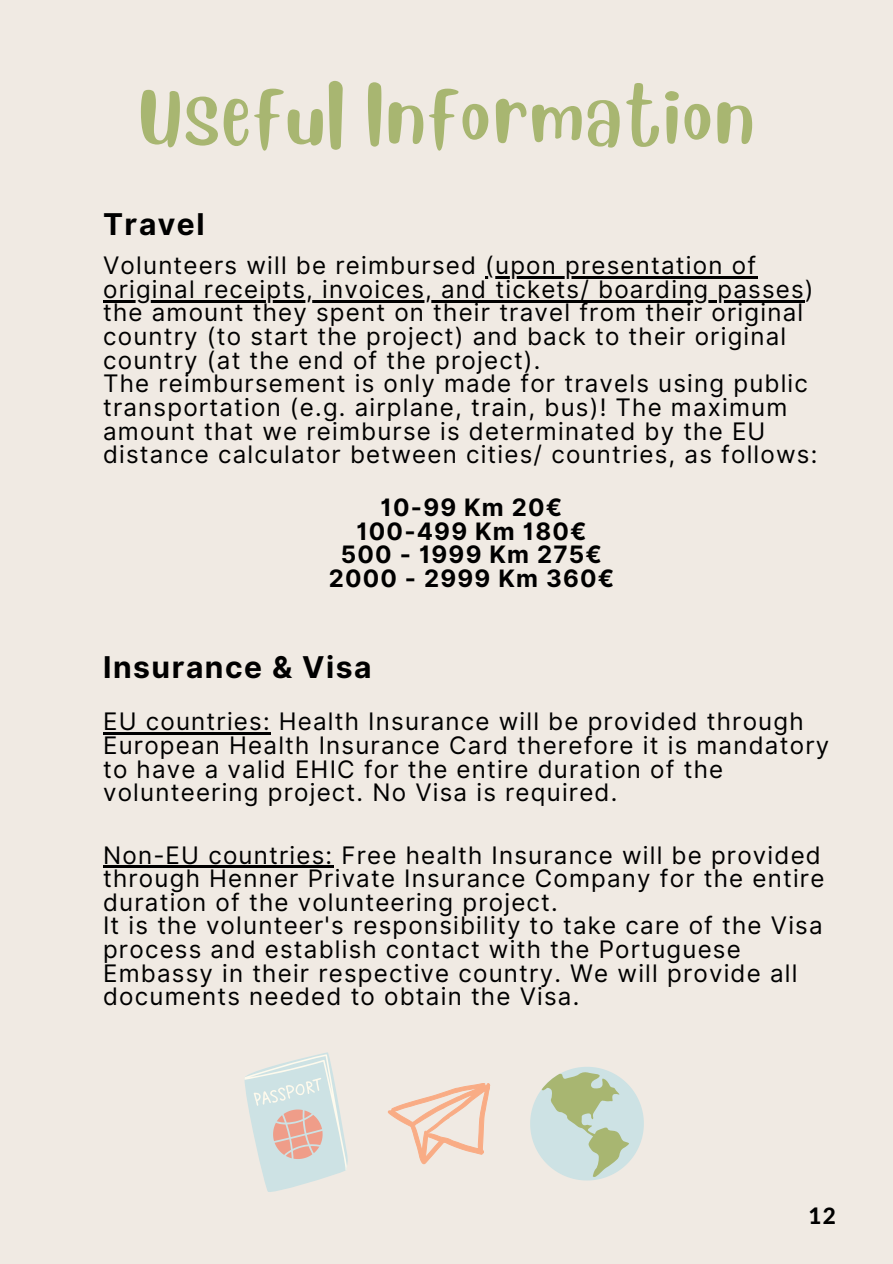
<style>
.page{position:relative;width:893px;height:1264px;background:#fff}
.page>*{position:absolute;margin:0;border:0;box-sizing:border-box;transform-origin:0 0}
.t1{font:61.5px "Blueberry";letter-spacing:.05em;color:#a8b671}
.t2{font:700 30px "Inter";letter-spacing:.05em;color:#000}
.t3{font:24.15px/23.7px "Inter";letter-spacing:.05em;color:#000}
.t4{font:700 24px/23.7px "Inter";letter-spacing:.05em;color:#000;text-align:center}
.t5{font:800 22.5px "Lato";color:#000}
</style>
<div class="page">
<div style="left:0;top:0;width:892px;height:1263px;background:#f0eae3"></div>
<svg style="left:244px;top:1052px;width:104px;height:140px"></svg>
<svg style="left:388px;top:1083px;width:102px;height:81px"></svg>
<svg style="left:530px;top:1067px;width:113px;height:113px"></svg>
<hr style="left:485px;top:276px;width:272px;height:3px;background:#000">
<hr style="left:103px;top:300px;width:701px;height:2px;background:#000">
<hr style="left:103px;top:732px;width:168px;height:3px;background:#000">
<hr style="left:103px;top:865px;width:230px;height:3px;background:#000">
<h1 class="t1" style="left:140px;top:71px;width:615px">Useful Information</h1>
<p class="t2" style="left:103px;top:206px;width:103px">Travel</p>
<p class="t3" style="left:103px;top:253px;width:715px">Volunteers will be reimbursed (upon presentation of original receipts, invoices, and tickets/ boarding passes) the amount they spent on their travel from their original country (to start the project) and back to their original country (at the end of the project).<br>The reimbursement is only made for travels using public transportation (e.g. airplane, train, bus)! The maximum amount that we reimburse is determinated by the EU distance calculator between cities/ countries, as follows:</p>
<p class="t4" style="left:328px;top:495px;width:287px">10-99 Km 20€<br>100-499 Km 180€<br>500 - 1999 Km 275€<br>2000 - 2999 Km 360€</p>
<p class="t2" style="left:103px;top:649px;width:270px">Insurance &amp; Visa</p>
<p class="t3" style="left:103px;top:709px;width:727px">EU countries: Health Insurance will be provided through European Health Insurance Card therefore it is mandatory to have a valid EHIC for the entire duration of the volunteering project. No Visa is required.</p>
<p class="t3" style="left:103px;top:843px;width:722px">Non-EU countries: Free health Insurance will be provided through Henner Private Insurance Company for the entire duration of the volunteering project.<br>It is the volunteer's responsibility to take care of the Visa process and establish contact with the Portuguese Embassy in their respective country. We will provide all documents needed to obtain the Visa.</p>
<p class="t5" style="left:808px;top:1201px;width:29px">12</p>
</div>
